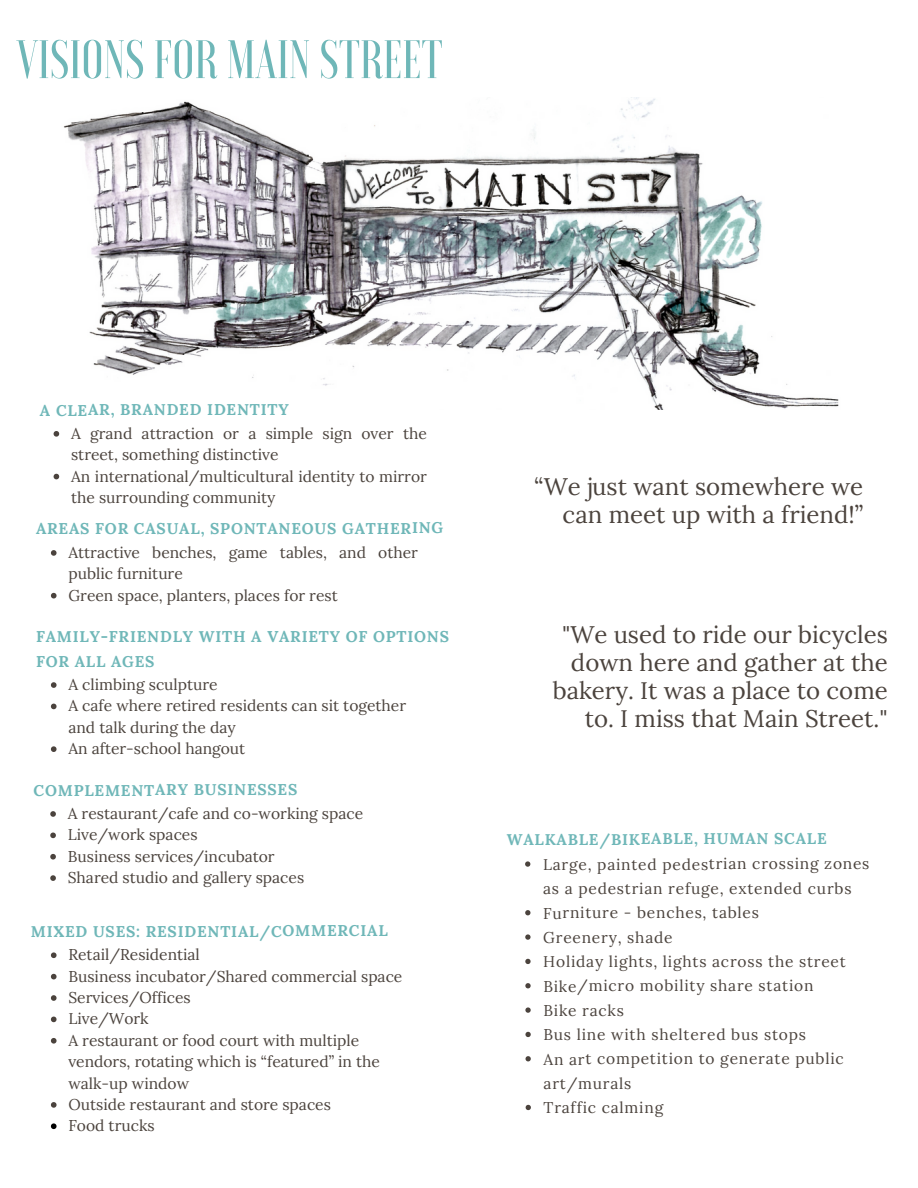
<style>
.page{position:relative;width:918px;height:1188px;background:#fff}
.page>*{position:absolute;margin:0;border:0;box-sizing:border-box;transform-origin:0 0}
.t1{font:500 54px "Voga";color:#6fb7b8}
.t2{font:24px/28.2px "Lora";color:#4b433d;text-align:right}
.t3{font:15.6px/21.3px "Lora";color:#4b433d}
.t4{font:15.6px/24.3px "Lora";letter-spacing:.045em;color:#4b433d}
.t5{font:700 15.6px/24.6px "Lora";letter-spacing:.045em;color:#6fb7b8}
</style>
<div class="page">
<img style="left:64px;top:98px;width:775px;height:311px">
<svg style="left:525px;top:861px;width:5px;height:6px"></svg>
<svg style="left:525px;top:910px;width:5px;height:5px"></svg>
<svg style="left:525px;top:934px;width:6px;height:6px"></svg>
<svg style="left:525px;top:959px;width:6px;height:5px"></svg>
<svg style="left:525px;top:983px;width:6px;height:5px"></svg>
<svg style="left:525px;top:1007px;width:6px;height:6px"></svg>
<svg style="left:525px;top:1032px;width:6px;height:5px"></svg>
<svg style="left:526px;top:1056px;width:5px;height:5px"></svg>
<svg style="left:526px;top:1105px;width:5px;height:5px"></svg>
<svg style="left:54px;top:431px;width:5px;height:6px"></svg>
<svg style="left:54px;top:474px;width:5px;height:5px"></svg>
<svg style="left:51px;top:550px;width:6px;height:6px"></svg>
<svg style="left:51px;top:593px;width:6px;height:5px"></svg>
<svg style="left:51px;top:682px;width:6px;height:6px"></svg>
<svg style="left:51px;top:704px;width:6px;height:5px"></svg>
<svg style="left:51px;top:746px;width:6px;height:6px"></svg>
<svg style="left:50px;top:811px;width:6px;height:6px"></svg>
<svg style="left:50px;top:833px;width:6px;height:5px"></svg>
<svg style="left:50px;top:854px;width:6px;height:6px"></svg>
<svg style="left:50px;top:875px;width:6px;height:6px"></svg>
<svg style="left:51px;top:952px;width:6px;height:6px"></svg>
<svg style="left:51px;top:974px;width:6px;height:5px"></svg>
<svg style="left:51px;top:995px;width:6px;height:6px"></svg>
<svg style="left:51px;top:1017px;width:6px;height:5px"></svg>
<svg style="left:51px;top:1038px;width:6px;height:6px"></svg>
<svg style="left:51px;top:1102px;width:6px;height:6px"></svg>
<svg style="left:51px;top:1123px;width:6px;height:6px"></svg>
<h1 class="t1" style="left:16px;top:32px;width:428px">VISIONS FOR MAIN STREET</h1>
<p class="t5" style="left:40px;top:397px;width:250px">A CLEAR, BRANDED IDENTITY</p>
<p class="t3" style="left:71px;top:423px;width:357px">A grand attraction or a simple sign over the street, something distinctive<br>An international/multicultural identity to mirror the surrounding community</p>
<p class="t3" style="left:68px;top:542px;width:351px">Attractive benches, game tables, and other public furniture<br>Green space, planters, places for rest</p>
<p class="t5" style="left:36px;top:516px;width:409px">AREAS FOR CASUAL, SPONTANEOUS GATHERING</p>
<p class="t5" style="left:36px;top:624px;width:415px">FAMILY-FRIENDLY WITH A VARIETY OF OPTIONS<br>FOR ALL AGES</p>
<p class="t3" style="left:68px;top:674px;width:339px">A climbing sculpture<br>A cafe where retired residents can sit together and talk during the day<br>An after-school hangout</p>
<p class="t5" style="left:34px;top:777px;width:265px">COMPLEMENTARY BUSINESSES</p>
<p class="t3" style="left:68px;top:803px;width:297px">A restaurant/cafe and co-working space<br>Live/work spaces<br>Business services/incubator<br>Shared studio and gallery spaces</p>
<p class="t5" style="left:31px;top:919px;width:359px">MIXED USES: RESIDENTIAL/COMMERCIAL</p>
<p class="t3" style="left:68px;top:944px;width:336px">Retail/Residential<br>Business incubator/Shared commercial space<br>Services/Offices<br>Live/Work<br>A restaurant or food court with multiple vendors, rotating which is “featured” in the walk-up window<br>Outside restaurant and store spaces<br>Food trucks</p>
<h2 class="t2" style="left:534px;top:472px;width:330px">“We just want somewhere we can meet up with a friend!”</h2>
<h2 class="t2" style="left:553px;top:620px;width:337px">"We used to ride our bicycles down here and gather at the bakery. It was a place to come to. I miss that Main Street."</h2>
<p class="t5" style="left:507px;top:826px;width:322px">WALKABLE/BIKEABLE, HUMAN SCALE</p>
<p class="t4" style="left:543px;top:852px;width:328px">Large, painted pedestrian crossing zones as a pedestrian refuge, extended curbs<br>Furniture - benches, tables<br>Greenery, shade<br>Holiday lights, lights across the street<br>Bike/micro mobility share station<br>Bike racks<br>Bus line with sheltered bus stops<br>An art competition to generate public art/murals<br>Traffic calming</p>
</div>
